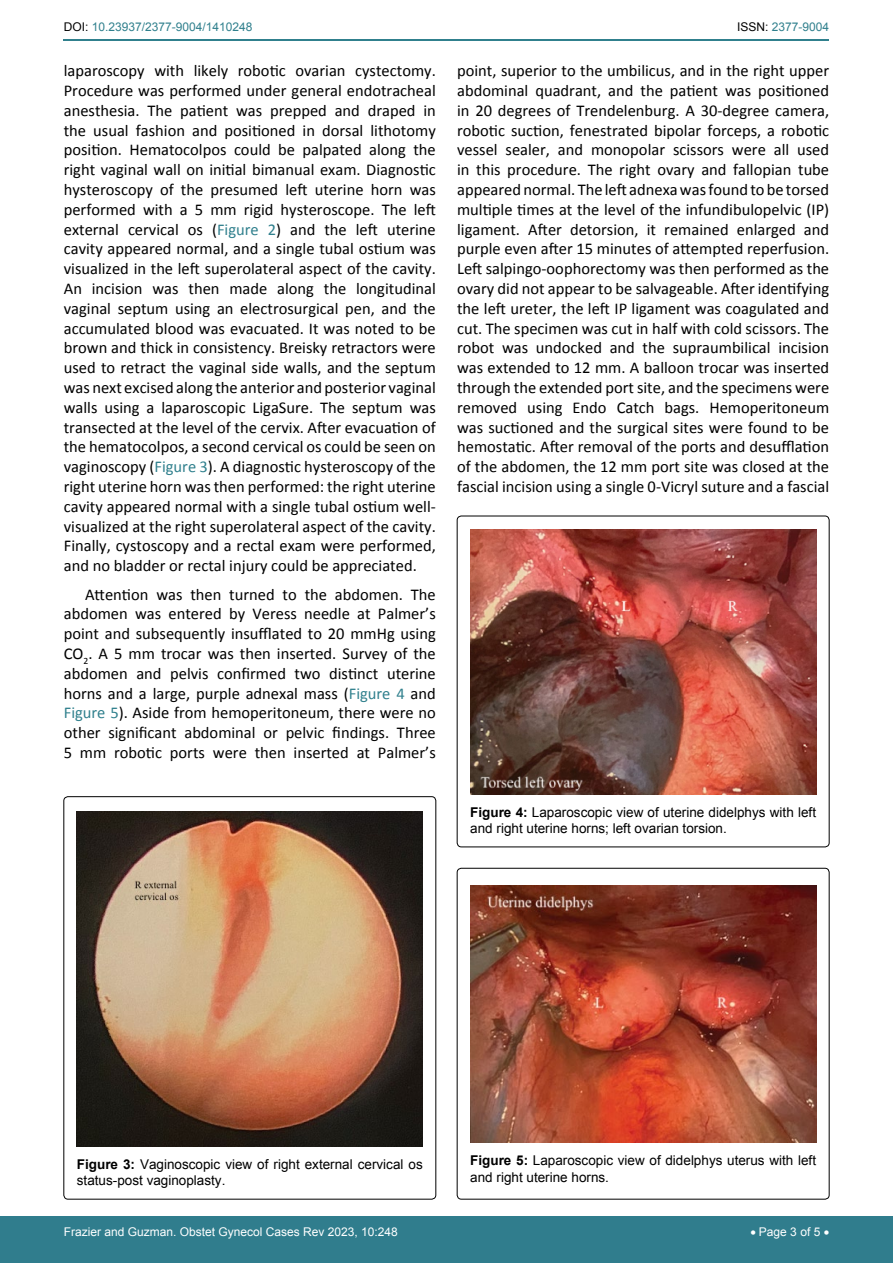
<style>
.page{position:relative;width:893px;height:1263px;background:#fff}
.page>*{position:absolute;margin:0;border:0;box-sizing:border-box;transform-origin:0 0}
.t1{font:16.5px/19.8px "Calibri";color:#000;text-align:justify}
.t2{font:13.5px/16.2px "Arial";color:#000}
.t3{font:12px "Arial";color:#fff}
.t4{font:12px "Arial";color:#30808d}
.s1{color:#000}
.s2{color:#30808d}
.s3{font-weight:700}
</style>
<div class="page">
<hr style="left:64px;top:40px;width:765px;height:1px;background:#30808d">
<div style="left:0;top:1217px;width:893px;height:46px;background:#307d8d"></div>
<div style="left:64px;top:797px;width:372px;height:402px;border:1px solid #000;border-radius:4px"></div>
<img style="left:77px;top:811px;width:346px;height:335px">
<div style="left:457px;top:516px;width:372px;height:331px;border:1px solid #000;border-radius:4px"></div>
<img style="left:470px;top:529px;width:346px;height:265px">
<div style="left:457px;top:868px;width:372px;height:331px;border:1px solid #000;border-radius:4px"></div>
<img style="left:470px;top:886px;width:346px;height:257px">
<p class="t4" style="left:64px;top:19px;width:190px"><span class="s1">DOI:</span> 10.23937/2377-9004/1410248</p>
<p class="t4" style="left:737px;top:19px;width:94px"><span class="s1">ISSN:</span> 2377-9004</p>
<p class="t1" style="left:64px;top:61px;width:374px">laparoscopy with likely robotic ovarian cystectomy.<br>Procedure was performed under general endotracheal anesthesia. The patient was prepped and draped in the usual fashion and positioned in dorsal lithotomy position. Hematocolpos could be palpated along the right vaginal wall on initial bimanual exam. Diagnostic hysteroscopy of the presumed left uterine horn was performed with a 5 mm rigid hysteroscope. The left external cervical os (<span class="s2">Figure 2</span>) and the left uterine cavity appeared normal, and a single tubal ostium was visualized in the left superolateral aspect of the cavity.<br>An incision was then made along the longitudinal vaginal septum using an electrosurgical pen, and the accumulated blood was evacuated. It was noted to be brown and thick in consistency. Breisky retractors were used to retract the vaginal side walls, and the septum was next excised along the anterior and posterior vaginal walls using a laparoscopic LigaSure. The septum was transected at the level of the cervix. After evacuation of the hematocolpos, a second cervical os could be seen on vaginoscopy (<span class="s2">Figure 3</span>). A diagnostic hysteroscopy of the right uterine horn was then performed: the right uterine cavity appeared normal with a single tubal ostium well&shy;visualized at the right superolateral aspect of the cavity.<br>Finally, cystoscopy and a rectal exam were performed, and no bladder or rectal injury could be appreciated.</p>
<p class="t1" style="left:64px;top:584px;width:374px;text-indent:21px">Attention was then turned to the abdomen. The abdomen was entered by Veress needle at Palmer’s point and subsequently insufflated to 20 mmHg using CO<sub>2</sub>. A 5 mm trocar was then inserted. Survey of the abdomen and pelvis confirmed two distinct uterine horns and a large, purple adnexal mass (<span class="s2">Figure 4</span> and <span class="s2">Figure 5</span>). Aside from hemoperitoneum, there were no other significant abdominal or pelvic findings. Three 5 mm robotic ports were then inserted at Palmer’s</p>
<p class="t1" style="left:457px;top:61px;width:374px">point, superior to the umbilicus, and in the right upper abdominal quadrant, and the patient was positioned in 20 degrees of Trendelenburg. A 30-degree camera, robotic suction, fenestrated bipolar forceps, a robotic vessel sealer, and monopolar scissors were all used in this procedure. The right ovary and fallopian tube appeared normal. The left adnexa was found to be torsed multiple times at the level of the infundibulopelvic (IP) ligament. After detorsion, it remained enlarged and purple even after 15 minutes of attempted reperfusion.<br>Left salpingo-oophorectomy was then performed as the ovary did not appear to be salvageable. After identifying the left ureter, the left IP ligament was coagulated and cut. The specimen was cut in half with cold scissors. The robot was undocked and the supraumbilical incision was extended to 12 mm. A balloon trocar was inserted through the extended port site, and the specimens were removed using Endo Catch bags. Hemoperitoneum was suctioned and the surgical sites were found to be hemostatic. After removal of the ports and desufflation of the abdomen, the 12 mm port site was closed at the fascial incision using a single 0-Vicryl suture and a fascial</p>
<p class="t2" style="left:470px;top:804px;width:347px"><span class="s3">Figure 4:</span> Laparoscopic view of uterine didelphys with left and right uterine horns; left ovarian torsion.</p>
<p class="t2" style="left:77px;top:1156px;width:347px"><span class="s3">Figure 3:</span> Vaginoscopic view of right external cervical os status-post vaginoplasty.</p>
<p class="t2" style="left:470px;top:1152px;width:347px"><span class="s3">Figure 5:</span> Laparoscopic view of didelphys uterus with left and right uterine horns.</p>
<p class="t3" style="left:64px;top:1223px;width:336px">Frazier and Guzman. Obstet Gynecol Cases Rev 2023, 10:248</p>
<p class="t3" style="left:750px;top:1223px;width:80px">• Page 3 of 5 •</p>
</div>
